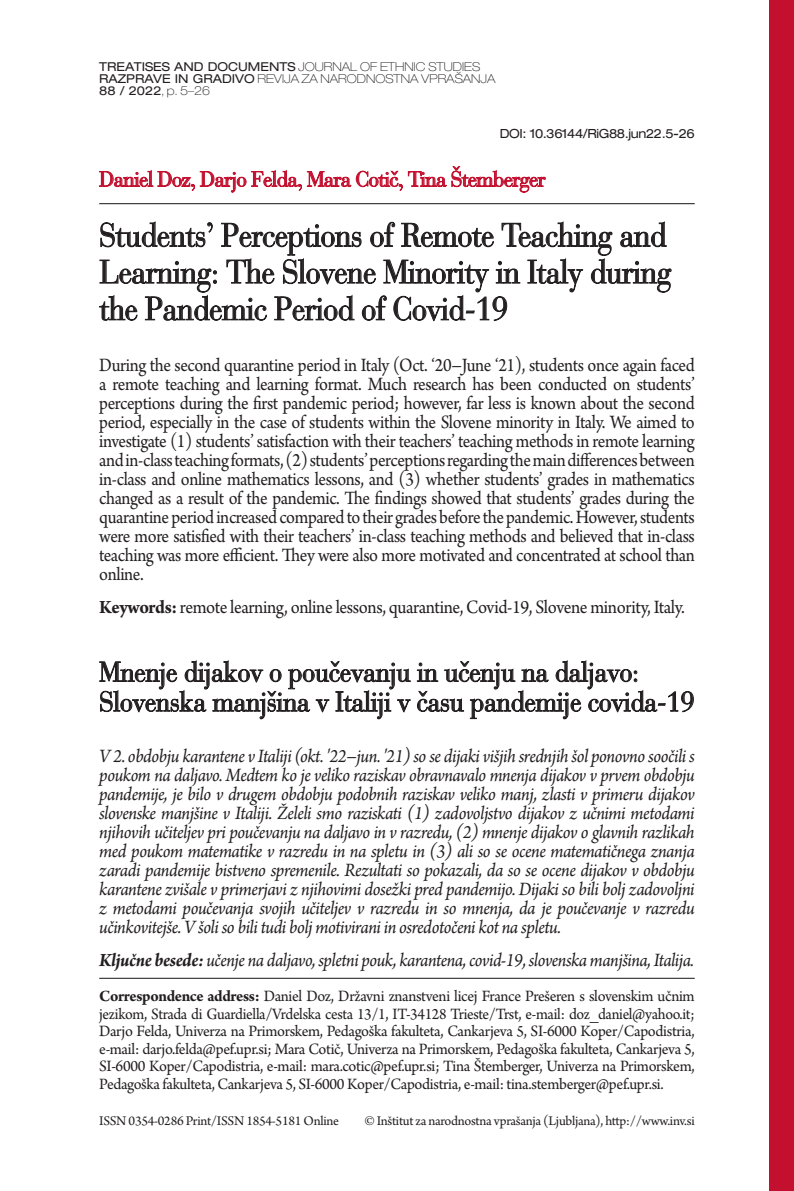
<style>
.page{position:relative;width:794px;height:1191px;background:#fff}
.page>*{position:absolute;margin:0;border:0;box-sizing:border-box;transform-origin:0 0}
.Naslov_članka_1{font:32.73px/36.8px "Bauer Bodoni CE";letter-spacing:-.025em;color:#231f20;scale:.92 1}
.Naslov_članka_2{font:27.65px/29.8px "Bauer Bodoni CE";letter-spacing:-.02em;color:#231f20;scale:.94 1}
.avtor{font:21px "Bauer Bodoni CE";letter-spacing:-.04em;color:#c3102f}
.telo_izvlecka{font:19.78px/19.1px "Arno Pro";letter-spacing:-.02em;color:#231f20;text-align:justify;scale:.91 1}
.telo_izvlecka-2{font:italic 19.78px/19.1px "Arno Pro";letter-spacing:-.025em;color:#231f20;text-align:justify;scale:.94 1}
.telo_izvlecka-3{font:italic 19.78px "Arno Pro";letter-spacing:-.025em;color:#231f20;scale:.93 1}
.telo_izvlecka-4{font:19.78px "Arno Pro";letter-spacing:-.02em;color:#231f20;scale:.93 1}
.o_avtorju{font:16.62px/17.5px "Arno Pro";letter-spacing:-.02em;color:#231f20;text-align:justify}
.t1{font:14px "Arno Pro";letter-spacing:-.02em;color:#231f20}
.opombe{font:expanded 12.6px "Helvetica Neue LT Pro";letter-spacing:-.03em;color:#231f20}
.heading_thin_extende{font:100 expanded 12.25px "Helvetica Neue LT Pro";color:#231f20}
.heading_thin_extende-2{font:expanded 12.25px "Helvetica Neue LT Pro";color:#231f20}
.s1{font-weight:400}
.s2{font-weight:100}
.s3{font-size:22.05px}
.s4{font-weight:700}
.s5{font-style:normal;font-size:22.05px}
</style>
<div class="page">
<hr style="left:99px;top:203px;width:595px;height:1px;background:#231f20">
<svg style="left:99px;top:221px;width:572px;height:100px"></svg>
<svg style="left:99px;top:660px;width:312px;height:59px"></svg>
<svg style="left:417px;top:660px;width:277px;height:59px"></svg>
<svg style="left:99px;top:166px;width:447px;height:27px"></svg>
<div style="left:769px;top:0;width:25px;height:1191px;background:#c3102f"></div>
<hr style="left:99px;top:977px;width:595px;height:1px;background:#231f20">
<p class="heading_thin_extende" style="left:99px;top:59px;width:382px"><span class="s1">TREATISES AND DOCUMENTS</span> JOURNAL OF ETHNIC STUDIES</p>
<p class="heading_thin_extende" style="left:99px;top:71px;width:398px"><span class="s1">RAZPRAVE IN GRADIVO</span> REVIJA ZA NARODNOSTNA VPRAŠANJA</p>
<p class="heading_thin_extende-2" style="left:99px;top:84px;width:112px">88 / 2022<span class="s2">, p. 5–26</span></p>
<p class="opombe" style="left:500px;top:126px;width:196px">DOI: 10.36144/RiG88.jun22.5-26</p>
<p class="avtor" style="left:99px;top:166px;width:448px">Daniel Doz, Darjo Felda, Mara Cotič, Tina Štemberger</p>
<p class="Naslov_članka_1" style="left:99px;top:217px;width:623px">Students’ Perceptions of Remote Teaching and<br>Learning: The Slovene Minority in Italy during the Pandemic Period of Covid-19</p>
<p class="telo_izvlecka" style="left:99px;top:356px;width:656px">During the second quarantine period in Italy (Oct. ‘20<span class="s3">–</span>June ‘21), students once again faced a remote teaching and learning format. Much research has been conducted on students’ perceptions during the first pandemic period; however, far less is known about the second period, especially in the case of students within the Slovene minority in Italy. We aimed to investigate (1) students’ satisfaction with their teachers’ teaching methods in remote learning and in-class teaching formats, (2) students’ perceptions regarding the main differences between in-class and online mathematics lessons, and (3) whether students’ grades in mathematics changed as a result of the pandemic. The findings showed that students’ grades during the quarantine period increased compared to their grades before the pandemic. However, students were more satisfied with their teachers’ in-class teaching methods and believed that in-class teaching was more efficient. They were also more motivated and concentrated at school than online.</p>
<p class="telo_izvlecka-4" style="left:99px;top:596px;width:631px"><span class="s4">Keywords:</span> remote learning, online lessons, quarantine, Covid-19, Slovene minority, Italy.</p>
<p class="Naslov_članka_2" style="left:99px;top:657px;width:635px">Mnenje dijakov o poučevanju in učenju na daljavo:<br>Slovenska manjšina v Italiji v času pandemije covida-19</p>
<p class="telo_izvlecka-2" style="left:99px;top:747px;width:635px">V 2. obdobju karantene v Italiji (okt. '22<span class="s5">–</span>jun. '21) so se dijaki višjih srednjih šol ponovno soočili s poukom na daljavo. Medtem ko je veliko raziskav obravnavalo mnenja dijakov v prvem obdobju pandemije, je bilo v drugem obdobju podobnih raziskav veliko manj, zlasti v primeru dijakov slovenske manjšine v Italiji. Želeli smo raziskati (1) zadovoljstvo dijakov z učnimi metodami njihovih učiteljev pri poučevanju na daljavo in v razredu, (2) mnenje dijakov o glavnih razlikah med poukom matematike v razredu in na spletu in (3) ali so se ocene matematičnega znanja zaradi pandemije bistveno spremenile. Rezultati so pokazali, da so se ocene dijakov v obdobju karantene zvišale v primerjavi z njihovimi dosežki pred pandemijo. Dijaki so bili bolj zadovoljni z metodami poučevanja svojih učiteljev v razredu in so mnenja, da je poučevanje v razredu učinkovitejše. V šoli so bili tudi bolj motivirani in osredotočeni kot na spletu.</p>
<p class="telo_izvlecka-3" style="left:99px;top:949px;width:641px"><span class="s4">Ključne besede:</span> učenje na daljavo, spletni pouk, karantena, covid-19, slovenska manjšina, Italija.</p>
<p class="o_avtorju" style="left:99px;top:988px;width:597px"><span class="s4">Correspondence address:</span> Daniel Doz, Državni znanstveni licej France Prešeren s slovenskim učnim jezikom, Strada di Guardiella/Vrdelska cesta 13/1, IT-34128 Trieste/Trst, e-mail: doz_daniel@yahoo.it; Darjo Felda, Univerza na Primorskem, Pedagoška fakulteta, Cankarjeva 5, SI-6000 Koper/Capodistria, e-mail: darjo.felda@pef.upr.si; Mara Cotič, Univerza na Primorskem, Pedagoška fakulteta, Cankarjeva 5, SI-6000 Koper/Capodistria, e-mail: mara.cotic@pef.upr.si; Tina Štemberger, Univerza na Primorskem, Pedagoška fakulteta, Cankarjeva 5, SI-6000 Koper/Capodistria, e-mail: tina.stemberger@pef.upr.si.</p>
<p class="t1" style="left:99px;top:1112px;width:241px">ISSN 0354-0286 Print/ISSN 1854-5181 Online</p>
<p class="t1" style="left:364px;top:1112px;width:332px">© Inštitut za narodnostna vprašanja (Ljubljana), http://www.inv.si</p>
</div>
